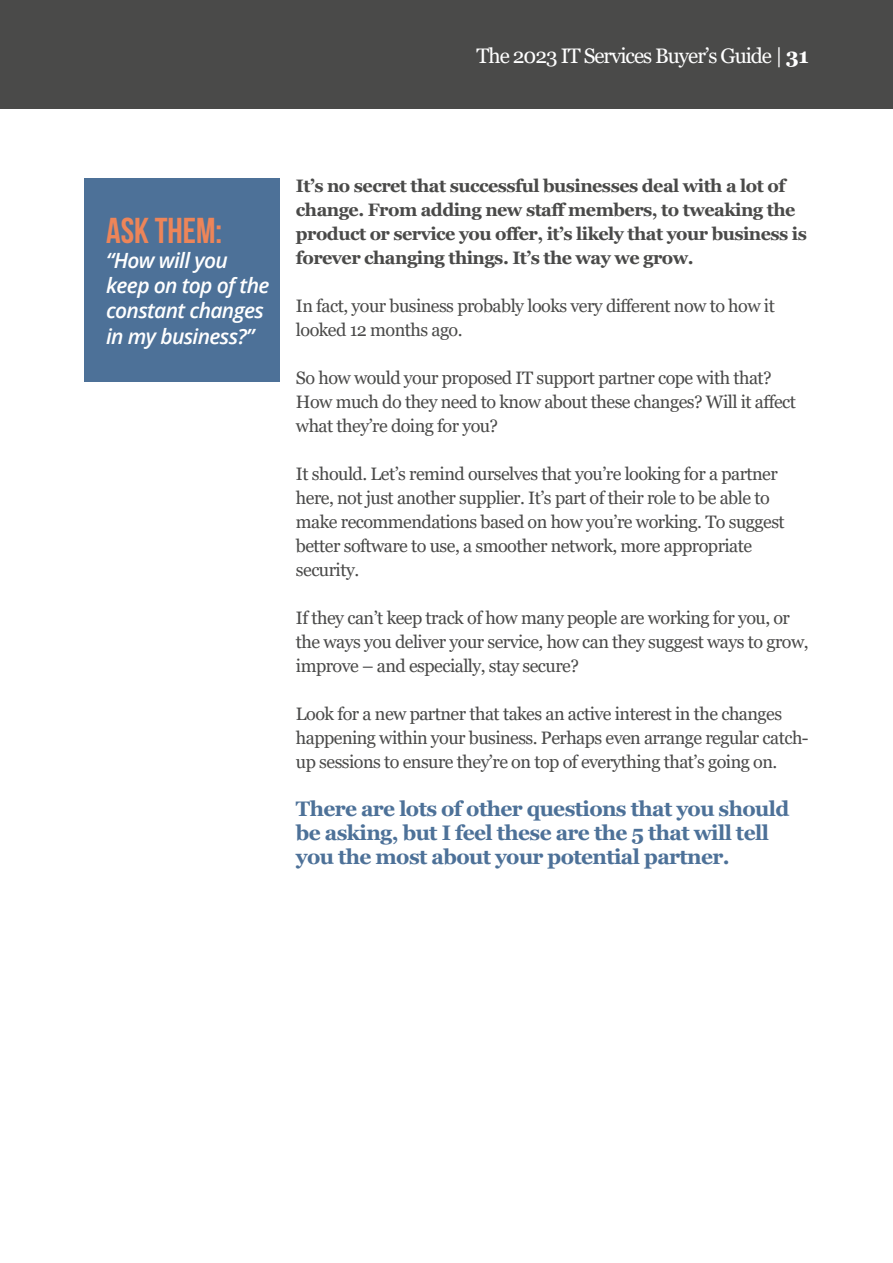
<style>
.page{position:relative;width:893px;height:1263px;background:#fff}
.page>*{position:absolute;margin:0;border:0;box-sizing:border-box;transform-origin:0 0}
.t1{font:700 36px "Bebas Neue";color:#ed8559}
.t2{font:700 21px/24px "Georgia";letter-spacing:-.03em;color:#4d7198}
.t3{font:italic 600 21px/25.2px "Open Sans";letter-spacing:-.03em;color:#fff}
.t4{font:21px "Georgia";letter-spacing:-.05em;color:#fff}
.t5{font:18px/24px "Georgia";letter-spacing:-.03em;color:#4a4a49}
.t6{font:700 18px/24px "Georgia";letter-spacing:-.03em;color:#4a4a49}
.s1{font-weight:700}
</style>
<div class="page">
<div style="left:84px;top:178px;width:196px;height:203px;background:#4d7198"></div>
<div style="left:0;top:0;width:893px;height:108px;background:#4a4a49"></div>
<p class="t4" style="left:477px;top:43px;width:334px">The 2023 IT Services Buyer’s Guide | <span class="s1">31</span></p>
<h1 class="t1" style="left:106px;top:210px;width:118px">ASK THEM:</h1>
<p class="t3" style="left:106px;top:247px;width:165px">“How will you keep on top of the constant changes in my business?”</p>
<p class="t6" style="left:296px;top:173px;width:513px">It’s no secret that successful businesses deal with a lot of change. From adding new staff members, to tweaking the product or service you offer, it’s likely that your business is forever changing things. It’s the way we grow.</p>
<p class="t5" style="left:296px;top:294px;width:480px">In fact, your business probably looks very different now to how it looked 12 months ago.</p>
<p class="t5" style="left:296px;top:366px;width:502px">So how would your proposed IT support partner cope with that?<br>How much do they need to know about these changes? Will it affect what they’re doing for you?</p>
<p class="t5" style="left:296px;top:462px;width:490px">It should. Let’s remind ourselves that you’re looking for a partner here, not just another supplier. It’s part of their role to be able to make recommendations based on how you’re working. To suggest better software to use, a smoother network, more appropriate security.</p>
<p class="t5" style="left:296px;top:606px;width:514px">If they can’t keep track of how many people are working for you, or the ways you deliver your service, how can they suggest ways to grow, improve – and especially, stay secure?</p>
<p class="t5" style="left:296px;top:702px;width:514px">Look for a new partner that takes an active interest in the changes happening within your business. Perhaps even arrange regular catch&shy;up sessions to ensure they’re on top of everything that’s going on.</p>
<p class="t2" style="left:296px;top:796px;width:495px">There are lots of other questions that you should be asking, but I feel these are the 5 that will tell you the most about your potential partner.</p>
</div>
